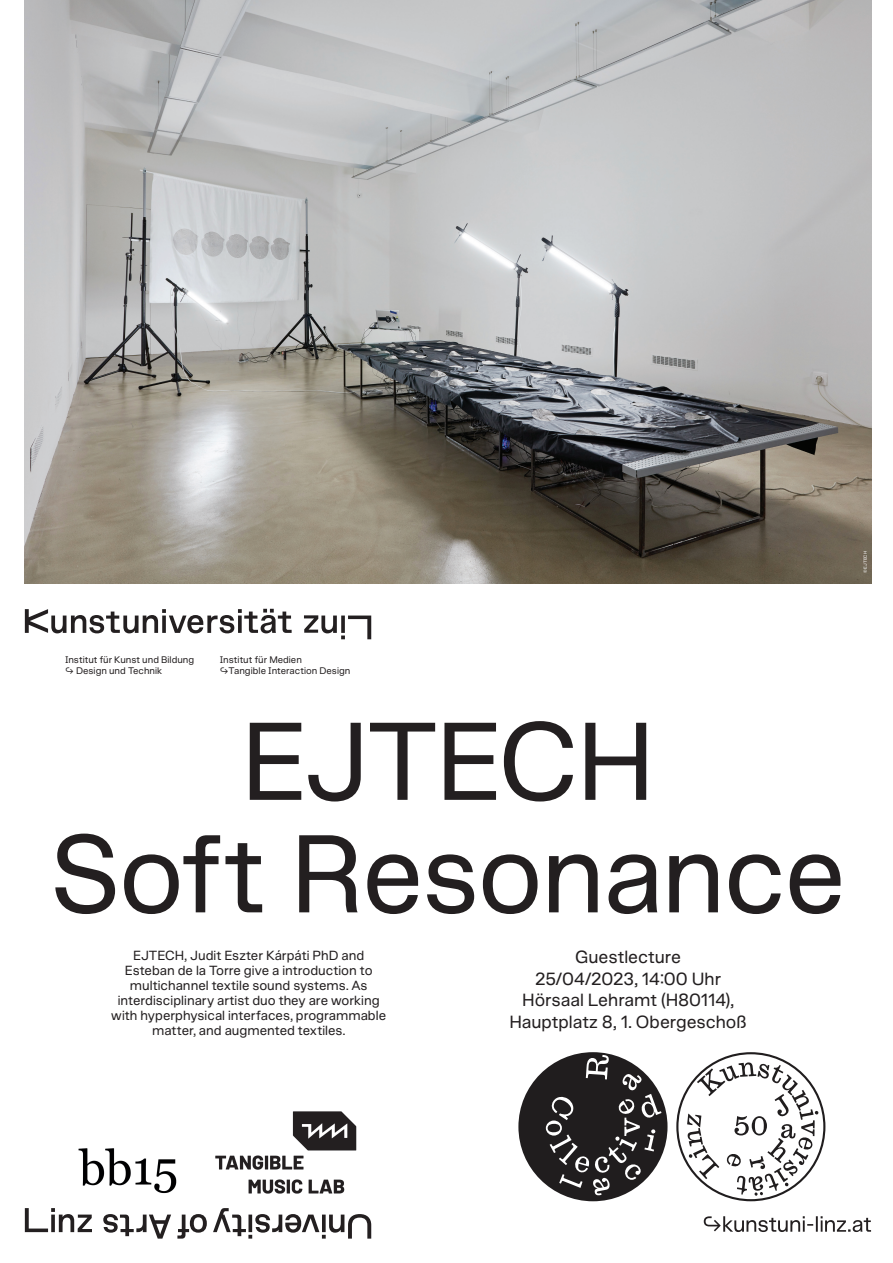
<style>
.page{position:relative;width:893px;height:1263px;background:#fff}
.page>*{position:absolute;margin:0;border:0;box-sizing:border-box;transform-origin:0 0}
.t1{font:112.5px/112.5px "Linz Sans";letter-spacing:-.02em;color:#231f20;text-align:center}
.t2{font:18px/21.6px "Linz Sans";color:#231f20;text-align:center}
.t3{font:13.5px/15px "Linz Sans";color:#231f20;text-align:center}
.t4{font:9.75px/11.7px "Linz Sans";color:#231f20}
.t5{font:4.5px "Linz Sans";letter-spacing:.025em;color:#fff}
</style>
<div class="page">
<img style="left:25px;top:0;width:846px;height:583px">
<svg style="left:213px;top:1208px;width:158px;height:30px"></svg>
<svg style="left:177px;top:1214px;width:30px;height:24px"></svg>
<svg style="left:103px;top:1214px;width:68px;height:24px"></svg>
<svg style="left:25px;top:1208px;width:67px;height:24px"></svg>
<svg style="left:704px;top:1216px;width:167px;height:16px"></svg>
<svg style="left:25px;top:609px;width:267px;height:24px"></svg>
<svg style="left:304px;top:615px;width:67px;height:24px"></svg>
<svg style="left:518px;top:1052px;width:149px;height:149px"></svg>
<svg style="left:676px;top:1052px;width:149px;height:149px"></svg>
<img style="left:78px;top:1148px;width:99px;height:46px">
<img style="left:215px;top:1111px;width:142px;height:83px">
<p class="t5" style="left:863px;top:573px;width:24px;rotate:-90deg">© EJTECH</p>
<p class="t4" style="left:65px;top:654px;width:131px;line-height:11.2px">Institut für Kunst und Bildung ↪ Design und Technik</p>
<p class="t4" style="left:220px;top:654px;width:132px">Institut für Medien ↪Tangible Interaction Design</p>
<h1 class="t1" style="left:50px;top:708px;width:798px">EJTECH<br>Soft Resonance</h1>
<p class="t3" style="left:111px;top:948px;width:276px">EJTECH, Judit Eszter Kárpáti PhD and Esteban de la Torre give a introduction to multichannel textile sound systems. As interdisciplinary artist duo they are working with hyperphysical interfaces, programmable matter, and augmented textiles.</p>
<h2 class="t2" style="left:509px;top:946px;width:239px">Guestlecture<br>25/04/2023, 14:00 Uhr<br>Hörsaal Lehramt (H80114),<br>Hauptplatz 8, 1. Obergeschoß</h2>
</div>
